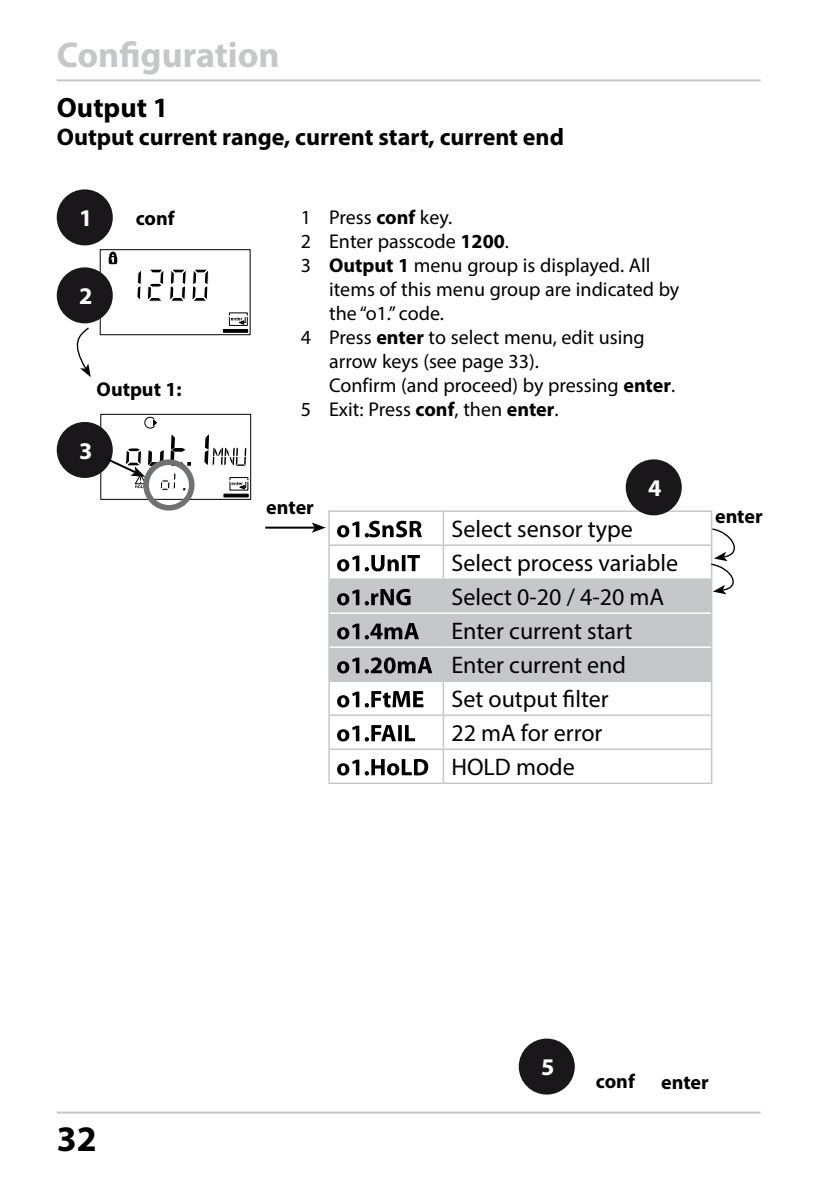
<style>
.page{position:relative;width:840px;height:1191px;background:#fff}
.page>*{position:absolute;margin:0;border:0;box-sizing:border-box;transform-origin:0 0}
.t1{font:700 36px "Myriad Pro";color:#c6c7c8}
.t2{font:700 36px "Myriad Pro";color:#000}
.t3{font:700 28px "Myriad Pro";color:#000}
.t4{font:24px/34px "Myriad Pro";color:#000}
.t5{font:700 24px "Myriad Pro";color:#000}
.t6{font:700 24px "Myriad Pro";color:#fff}
.t7{font:20px "Myriad Pro";color:#000}
.t8{font:700 20px "Myriad Pro";color:#000}
.s1{font-weight:700}
</style>
<div class="page">
<hr style="left:57px;top:1111px;width:703px;height:2px;background:#c6c7c8">
<hr style="left:57px;top:79px;width:703px;height:2px;background:#c6c7c8">
<div style="left:100px;top:414px;width:151px;height:86px;border:1px solid #000"></div>
<div style="left:223px;top:494px;width:25px;height:3px;background:#000;border:1px solid #000"></div>
<svg style="left:204px;top:434px;width:42px;height:32px"></svg>
<div style="left:229px;top:477px;width:19px;height:13px;border:1px solid #000"></div>
<svg style="left:229px;top:480px;width:19px;height:10px"></svg>
<div style="left:100px;top:249px;width:150px;height:86px;border:1px solid #000"></div>
<svg style="left:223px;top:329px;width:25px;height:4px"></svg>
<svg style="left:192px;top:269px;width:17px;height:33px"></svg>
<svg style="left:137px;top:269px;width:49px;height:33px"></svg>
<div style="left:229px;top:312px;width:18px;height:14px;border:1px solid #000"></div>
<hr style="left:228px;top:315px;width:20px;height:2px;background:#fff">
<svg style="left:108px;top:250px;width:9px;height:14px"></svg>
<svg style="left:231px;top:317px;width:15px;height:8px"></svg>
<div style="left:60px;top:192px;width:50px;height:50px;background:#1a171b;border-radius:50%"></div>
<div style="left:57px;top:189px;width:56px;height:56px;border:6px solid #1a171b;border-radius:50%"></div>
<div style="left:60px;top:270px;width:50px;height:50px;background:#1a171b;border-radius:50%"></div>
<div style="left:57px;top:267px;width:56px;height:56px;border:6px solid #1a171b;border-radius:50%"></div>
<div style="left:60px;top:425px;width:50px;height:50px;background:#1a171b;border-radius:50%"></div>
<div style="left:57px;top:422px;width:56px;height:56px;border:6px solid #1a171b;border-radius:50%"></div>
<svg style="left:76px;top:327px;width:15px;height:50px"></svg>
<div style="left:143px;top:459px;width:51px;height:51px;border:6px solid #707172;border-radius:50%"></div>
<svg style="left:105px;top:416px;width:86px;height:74px"></svg>
<hr style="left:328px;top:510px;width:115px;height:2px;background:#c6c7c8">
<hr style="left:443px;top:510px;width:269px;height:2px;background:#c6c7c8">
<hr style="left:328px;top:782px;width:115px;height:2px;background:#c6c7c8">
<hr style="left:443px;top:782px;width:269px;height:2px;background:#c6c7c8">
<div style="left:628px;top:462px;width:50px;height:50px;background:#1a171b;border-radius:50%"></div>
<div style="left:625px;top:459px;width:56px;height:56px;border:6px solid #1a171b;border-radius:50%"></div>
<div style="left:521px;top:1041px;width:50px;height:50px;background:#1a171b;border-radius:50%"></div>
<div style="left:518px;top:1038px;width:56px;height:56px;border:6px solid #1a171b;border-radius:50%"></div>
<hr style="left:265px;top:526px;width:49px;height:2px;background:#000">
<svg style="left:311px;top:511px;width:424px;height:272px"></svg>
<h1 class="t1" style="left:57px;top:31px;width:224px">Configuration</h1>
<h2 class="t3" style="left:57px;top:90px;width:113px">Output 1</h2>
<p class="t5" style="left:57px;top:122px;width:508px">Output current range, current start, current end</p>
<p class="t6" style="left:79px;top:202px;width:15px">1</p>
<p class="t6" style="left:79px;top:280px;width:15px">2</p>
<p class="t8" style="left:136px;top:205px;width:40px">conf</p>
<p class="t8" style="left:96px;top:376px;width:87px">Output 1:</p>
<p class="t6" style="left:79px;top:435px;width:15px">3</p>
<p class="t7" style="left:300px;top:205px;width:153px">1 Press <span class="s1">conf</span> key.</p>
<p class="t7" style="left:300px;top:229px;width:210px">2 Enter passcode <span class="s1">1200</span>.</p>
<p class="t7" style="left:300px;top:253px;width:351px">3 <span class="s1">Output 1</span> menu group is displayed. All</p>
<p class="t7" style="left:329px;top:277px;width:351px">items of this menu group are indicated by</p>
<p class="t7" style="left:329px;top:301px;width:116px">the “o1.” code.</p>
<p class="t7" style="left:300px;top:325px;width:345px">4 Press <span class="s1">enter</span> to select menu, edit using</p>
<p class="t7" style="left:329px;top:349px;width:211px">arrow keys (see page 33).</p>
<p class="t7" style="left:329px;top:373px;width:347px">Confirm (and proceed) by pressing <span class="s1">enter</span>.</p>
<p class="t7" style="left:300px;top:397px;width:259px">5 Exit: Press <span class="s1">conf</span>, then <span class="s1">enter</span>.</p>
<p class="t8" style="left:266px;top:494px;width:49px">enter</p>
<p class="t6" style="left:648px;top:472px;width:15px">4</p>
<p class="t4" style="left:451px;top:512px;width:228px">Select sensor type<br>Select process variable<br>Select 0-20 / 4-20 mA<br>Enter current start<br>Enter current end<br>Set output filter<br>22 mA for error<br>HOLD mode</p>
<p class="t8" style="left:714px;top:503px;width:49px">enter</p>
<h1 class="t2" style="left:57px;top:1115px;width:41px">32</h1>
<p class="t6" style="left:541px;top:1051px;width:15px">5</p>
<p class="t8" style="left:595px;top:1068px;width:40px">conf</p>
<p class="t8" style="left:660px;top:1068px;width:49px">enter</p>
</div>
